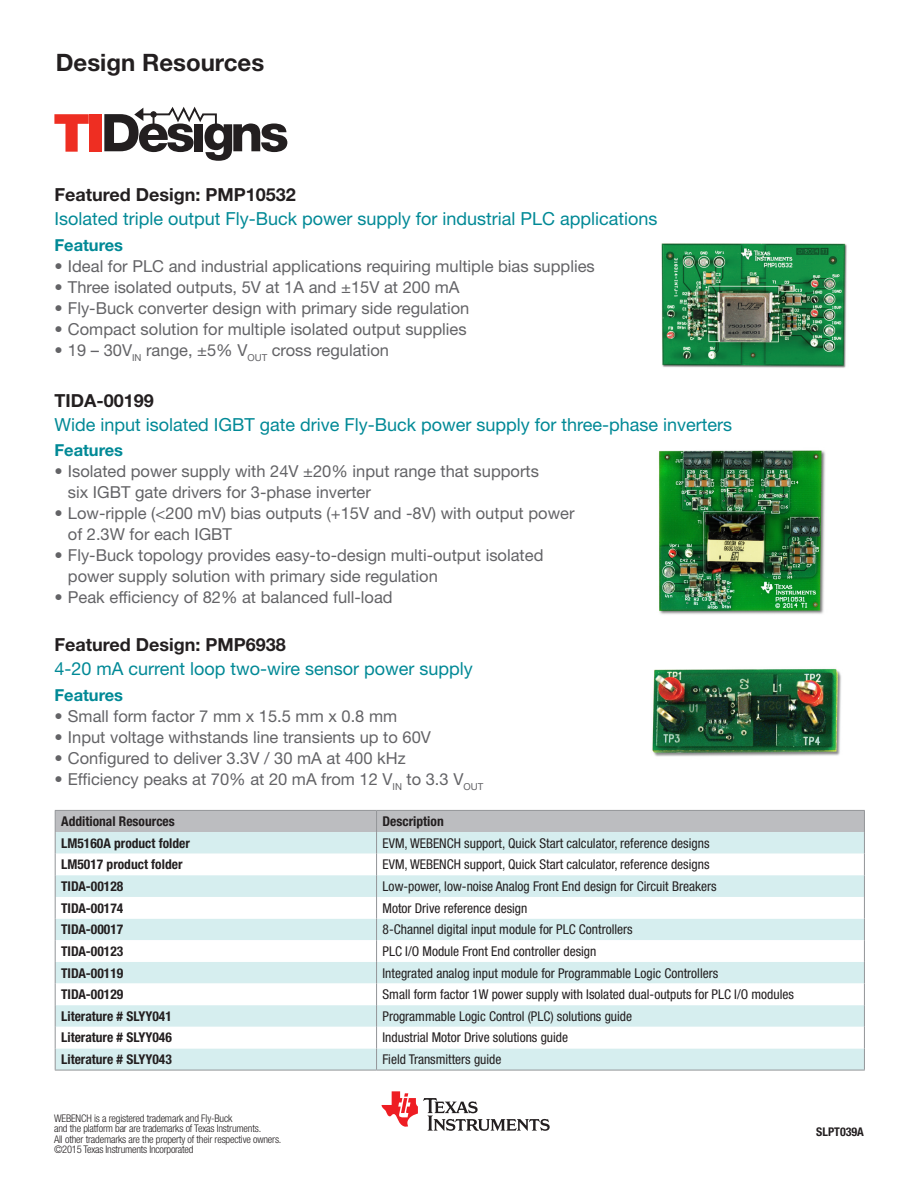
<style>
.page{position:relative;width:918px;height:1188px;background:#fff}
.page>*{position:absolute;margin:0;border:0;box-sizing:border-box;transform-origin:0 0}
.t1{font:700 24px "Helvetica Neue LT Std";color:#231f20}
.t2{font:18px "Helvetica Neue LT Std";color:#008996}
.t3{font:700 18px "Helvetica Neue LT Std";color:#231f20}
.t4{font:16.5px/21px "Helvetica Neue LT Std";color:#636366}
.t5{font:700 16.5px "Helvetica Neue LT Std";color:#008996}
.t6{font:condensed 13.5px "Helvetica Neue LT Std";color:#231f20}
.t7{font:700 condensed 13.5px "Helvetica Neue LT Std";color:#231f20}
.t8{font:700 condensed 12px "Helvetica Neue LT Std";color:#231f20}
.t9{font:300 condensed 10.5px/10.5px "Helvetica Neue LT Std";letter-spacing:-.015em;color:#231f20}
</style>
<div class="page">
<img style="left:659px;top:450px;width:167px;height:165px">
<img style="left:661px;top:243px;width:186px;height:125px">
<svg style="left:382px;top:1091px;width:168px;height:40px"></svg>
<svg style="left:54px;top:114px;width:35px;height:38px"></svg>
<div style="left:90px;top:114px;width:12px;height:38px;background:#ee2e22"></div>
<svg style="left:104px;top:106px;width:183px;height:55px"></svg>
<svg style="left:55px;top:810px;width:810px;height:260px"></svg>
<hr style="left:55px;top:1070px;width:322px;height:1px;background:#939598">
<hr style="left:377px;top:1070px;width:488px;height:1px;background:#939598">
<img style="left:652px;top:668px;width:189px;height:89px">
<h1 class="t1" style="left:56px;top:48px;width:210px">Design Resources</h1>
<p class="t3" style="left:54px;top:183px;width:243px">Featured Design: PMP10532</p>
<p class="t2" style="left:54px;top:208px;width:605px">Isolated triple output Fly-Buck power supply for industrial PLC applications</p>
<p class="t5" style="left:54px;top:235px;width:70px">Features</p>
<p class="t4" style="left:54px;top:255px;width:542px">• Ideal for PLC and industrial applications requiring multiple bias supplies</p>
<p class="t4" style="left:54px;top:276px;width:407px">• Three isolated outputs, 5V at 1A and ±15V at 200 mA</p>
<p class="t4" style="left:54px;top:297px;width:417px">• Fly-Buck converter design with primary side regulation</p>
<p class="t4" style="left:54px;top:318px;width:414px">• Compact solution for multiple isolated output supplies</p>
<p class="t4" style="left:54px;top:339px;width:336px">• 19 – 30V<sub>IN</sub> range, ±5% V<sub>OUT</sub> cross regulation</p>
<p class="t3" style="left:54px;top:389px;width:101px">TIDA-00199</p>
<p class="t2" style="left:54px;top:413px;width:679px">Wide input isolated IGBT gate drive Fly-Buck power supply for three-phase inverters</p>
<p class="t5" style="left:54px;top:440px;width:70px">Features</p>
<p class="t4" style="left:68px;top:461px;width:473px;text-indent:-13px">• Isolated power supply with 24V ±20% input range that supports six IGBT gate drivers for 3-phase inverter</p>
<p class="t4" style="left:68px;top:503px;width:508px;text-indent:-13px">• Low-ripple (&lt;200 mV) bias outputs (+15V and -8V) with output power of 2.3W for each IGBT</p>
<p class="t4" style="left:68px;top:545px;width:477px;text-indent:-13px">• Fly-Buck topology provides easy-to-design multi-output isolated power supply solution with primary side regulation</p>
<p class="t4" style="left:54px;top:587px;width:340px">• Peak efficiency of 82% at balanced full-load</p>
<p class="t3" style="left:54px;top:634px;width:233px">Featured Design: PMP6938</p>
<p class="t2" style="left:54px;top:658px;width:420px">4-20 mA current loop two-wire sensor power supply</p>
<p class="t5" style="left:54px;top:685px;width:70px">Features</p>
<p class="t4" style="left:54px;top:705px;width:344px">• Small form factor 7 mm x 15.5 mm x 0.8 mm</p>
<p class="t4" style="left:54px;top:726px;width:378px">• Input voltage withstands line transients up to 60V</p>
<p class="t4" style="left:54px;top:747px;width:353px">• Configured to deliver 3.3V / 30 mA at 400 kHz</p>
<p class="t4" style="left:54px;top:768px;width:430px">• Efficiency peaks at 70% at 20 mA from 12 V<sub>IN</sub> to 3.3 V<sub>OUT</sub></p>
<p class="t7" style="left:61px;top:813px;width:115px">Additional Resources</p>
<p class="t7" style="left:383px;top:813px;width:63px">Description</p>
<p class="t7" style="left:61px;top:835px;width:130px">LM5160A product folder</p>
<p class="t6" style="left:383px;top:835px;width:328px">EVM, WEBENCH support, Quick Start calculator, reference designs</p>
<p class="t7" style="left:61px;top:856px;width:123px">LM5017 product folder</p>
<p class="t6" style="left:383px;top:857px;width:328px">EVM, WEBENCH support, Quick Start calculator, reference designs</p>
<p class="t7" style="left:61px;top:878px;width:64px">TIDA-00128</p>
<p class="t6" style="left:383px;top:878px;width:335px">Low-power, low-noise Analog Front End design for Circuit Breakers</p>
<p class="t7" style="left:61px;top:900px;width:64px">TIDA-00174</p>
<p class="t6" style="left:383px;top:900px;width:146px">Motor Drive reference design</p>
<p class="t7" style="left:61px;top:921px;width:64px">TIDA-00017</p>
<p class="t6" style="left:383px;top:922px;width:252px">8-Channel digital input module for PLC Controllers</p>
<p class="t7" style="left:61px;top:943px;width:64px">TIDA-00123</p>
<p class="t6" style="left:383px;top:943px;width:215px">PLC I/O Module Front End controller design</p>
<p class="t7" style="left:61px;top:965px;width:64px">TIDA-00119</p>
<p class="t6" style="left:383px;top:965px;width:337px">Integrated analog input module for Programmable Logic Controllers</p>
<p class="t7" style="left:61px;top:986px;width:64px">TIDA-00129</p>
<p class="t6" style="left:383px;top:987px;width:413px">Small form factor 1W power supply with Isolated dual-outputs for PLC I/O modules</p>
<p class="t7" style="left:61px;top:1008px;width:112px">Literature # SLYY041</p>
<p class="t6" style="left:383px;top:1008px;width:251px">Programmable Logic Control (PLC) solutions guide</p>
<p class="t7" style="left:61px;top:1029px;width:112px">Literature # SLYY046</p>
<p class="t6" style="left:383px;top:1030px;width:187px">Industrial Motor Drive solutions guide</p>
<p class="t7" style="left:61px;top:1051px;width:112px">Literature # SLYY043</p>
<p class="t6" style="left:383px;top:1051px;width:120px">Field Transmitters guide</p>
<p class="t9" style="left:54px;top:1113px;width:229px">WEBENCH is a registered trademark and Fly-Buck<br>and the platform bar are trademarks of Texas Instruments.<br>All other trademarks are the property of their respective owners. ©2015 Texas Instruments Incorporated</p>
<p class="t8" style="left:816px;top:1124px;width:49px">SLPT039A</p>
</div>
